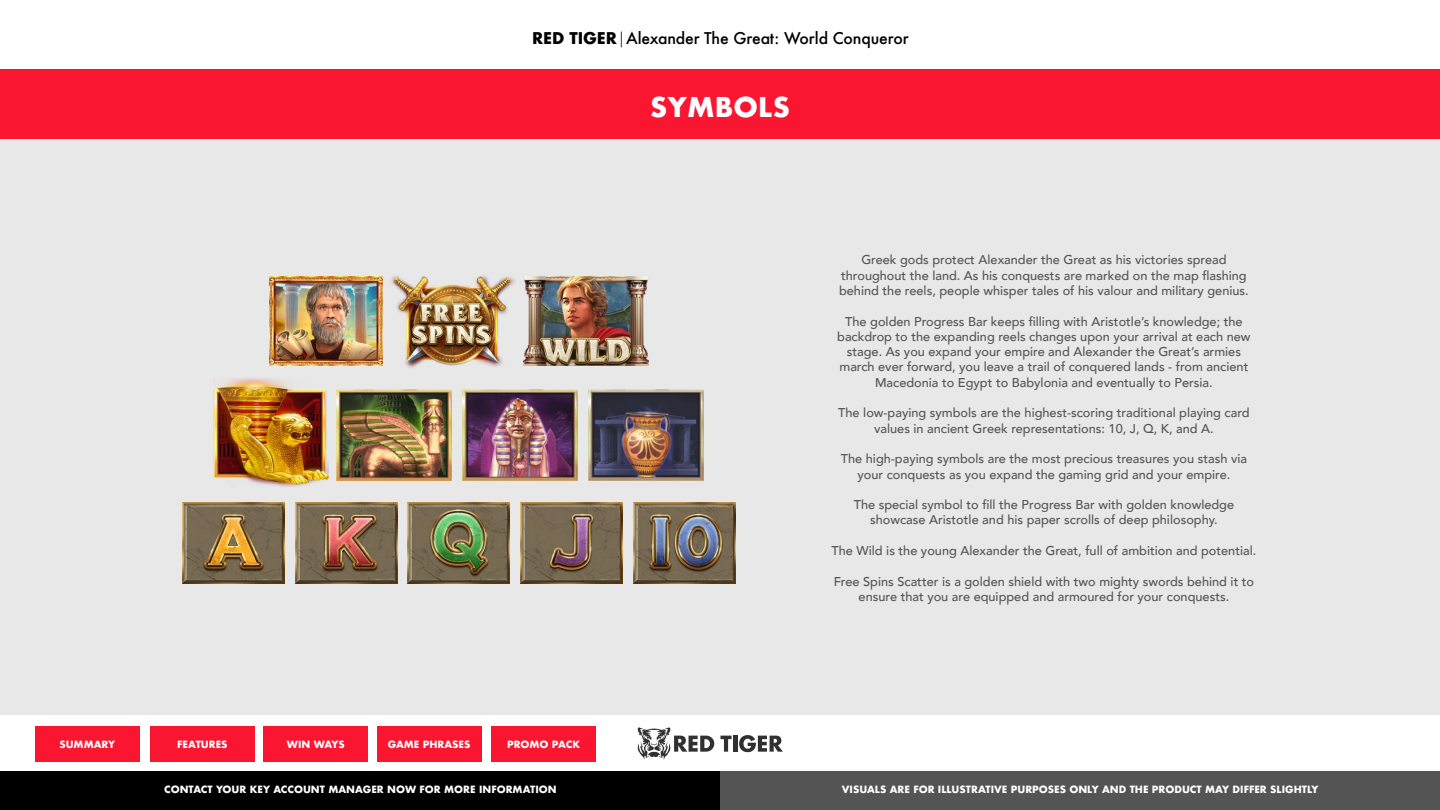
<style>
.page{position:relative;width:1440px;height:810px;background:#fff}
.page>*{position:absolute;margin:0;border:0;box-sizing:border-box;transform-origin:0 0}
.t1{font:700 26.55px "Futura";letter-spacing:.01em;color:#fff}
.t2{font:500 15.75px "Futura";letter-spacing:-.01em;color:#000}
.t3{font:500 12.75px/15.3px "Avenir";color:#545454;text-align:center}
.t4{font:700 9.75px "Futura";color:#fff}
.s1{font-weight:700}
.s2{font-weight:300;font-stretch:condensed}
</style>
<div class="page">
<svg style="left:638px;top:727px;width:76px;height:33px"></svg>
<svg style="left:721px;top:736px;width:11px;height:16px"></svg>
<hr style="left:733px;top:736px;width:4px;height:16px;background:#303030">
<svg style="left:739px;top:735px;width:44px;height:17px"></svg>
<div style="left:0;top:70px;width:1440px;height:644px;background:#e8e8e8"></div>
<div style="left:0;top:69px;width:1440px;height:69px;background:#fa1631"></div>
<div style="left:0;top:771px;width:720px;height:39px;background:#000"></div>
<div style="left:720px;top:771px;width:720px;height:39px;background:#545454"></div>
<div style="left:35px;top:726px;width:105px;height:35px;background:#fa1631"></div>
<div style="left:150px;top:726px;width:105px;height:35px;background:#fa1631"></div>
<div style="left:263px;top:726px;width:105px;height:35px;background:#fa1631"></div>
<div style="left:377px;top:726px;width:105px;height:35px;background:#fa1631"></div>
<div style="left:491px;top:726px;width:105px;height:35px;background:#fa1631"></div>
<img style="left:182px;top:503px;width:102px;height:80px">
<img style="left:295px;top:503px;width:102px;height:80px">
<img style="left:408px;top:503px;width:102px;height:80px">
<img style="left:521px;top:503px;width:102px;height:80px">
<img style="left:633px;top:503px;width:102px;height:80px">
<img style="left:214px;top:378px;width:115px;height:109px">
<img style="left:337px;top:389px;width:115px;height:91px">
<img style="left:463px;top:389px;width:115px;height:91px">
<img style="left:589px;top:389px;width:115px;height:91px">
<img style="left:269px;top:276px;width:114px;height:90px">
<img style="left:523px;top:276px;width:126px;height:90px">
<img style="left:391px;top:275px;width:124px;height:93px">
<p class="t2" style="left:532px;top:27px;width:378px"><span class="s1">RED TIGER</span> <span class="s2">|</span> Alexander The Great: World Conqueror</p>
<p class="t4" style="left:59px;top:737px;width:57px">SUMMARY</p>
<p class="t4" style="left:177px;top:737px;width:52px">FEATURES</p>
<p class="t4" style="left:287px;top:737px;width:59px">WIN WAYS</p>
<p class="t4" style="left:388px;top:737px;width:84px">GAME PHRASES</p>
<p class="t4" style="left:507px;top:737px;width:75px">PROMO PACK</p>
<h1 class="t1" style="left:650px;top:88px;width:141px">SYMBOLS</h1>
<p class="t3" style="left:839px;top:252px;width:411px">Greek gods protect Alexander the Great as his victories spread throughout the land. As his conquests are marked on the map flashing behind the reels, people whisper tales of his valour and military genius.</p>
<p class="t3" style="left:837px;top:313px;width:415px">The golden Progress Bar keeps filling with Aristotle’s knowledge; the backdrop to the expanding reels changes upon your arrival at each new stage. As you expand your empire and Alexander the Great’s armies march ever forward, you leave a trail of conquered lands - from ancient Macedonia to Egypt to Babylonia and eventually to Persia.</p>
<p class="t3" style="left:838px;top:405px;width:413px">The low-paying symbols are the highest-scoring traditional playing card values in ancient Greek representations: 10, J, Q, K, and A.</p>
<p class="t3" style="left:841px;top:450px;width:408px">The high-paying symbols are the most precious treasures you stash via your conquests as you expand the gaming grid and your empire.</p>
<p class="t3" style="left:854px;top:496px;width:382px">The special symbol to fill the Progress Bar with golden knowledge showcase Aristotle and his paper scrolls of deep philosophy.</p>
<p class="t3" style="left:832px;top:542px;width:426px">The Wild is the young Alexander the Great, full of ambition and potential.</p>
<p class="t3" style="left:834px;top:573px;width:422px">Free Spins Scatter is a golden shield with two mighty swords behind it to ensure that you are equipped and armoured for your conquests.</p>
<p class="t4" style="left:164px;top:783px;width:394px">CONTACT YOUR KEY ACCOUNT MANAGER NOW FOR MORE INFORMATION</p>
<p class="t4" style="left:842px;top:783px;width:478px">VISUALS ARE FOR ILLUSTRATIVE PURPOSES ONLY AND THE PRODUCT MAY DIFFER SLIGHTLY</p>
</div>
